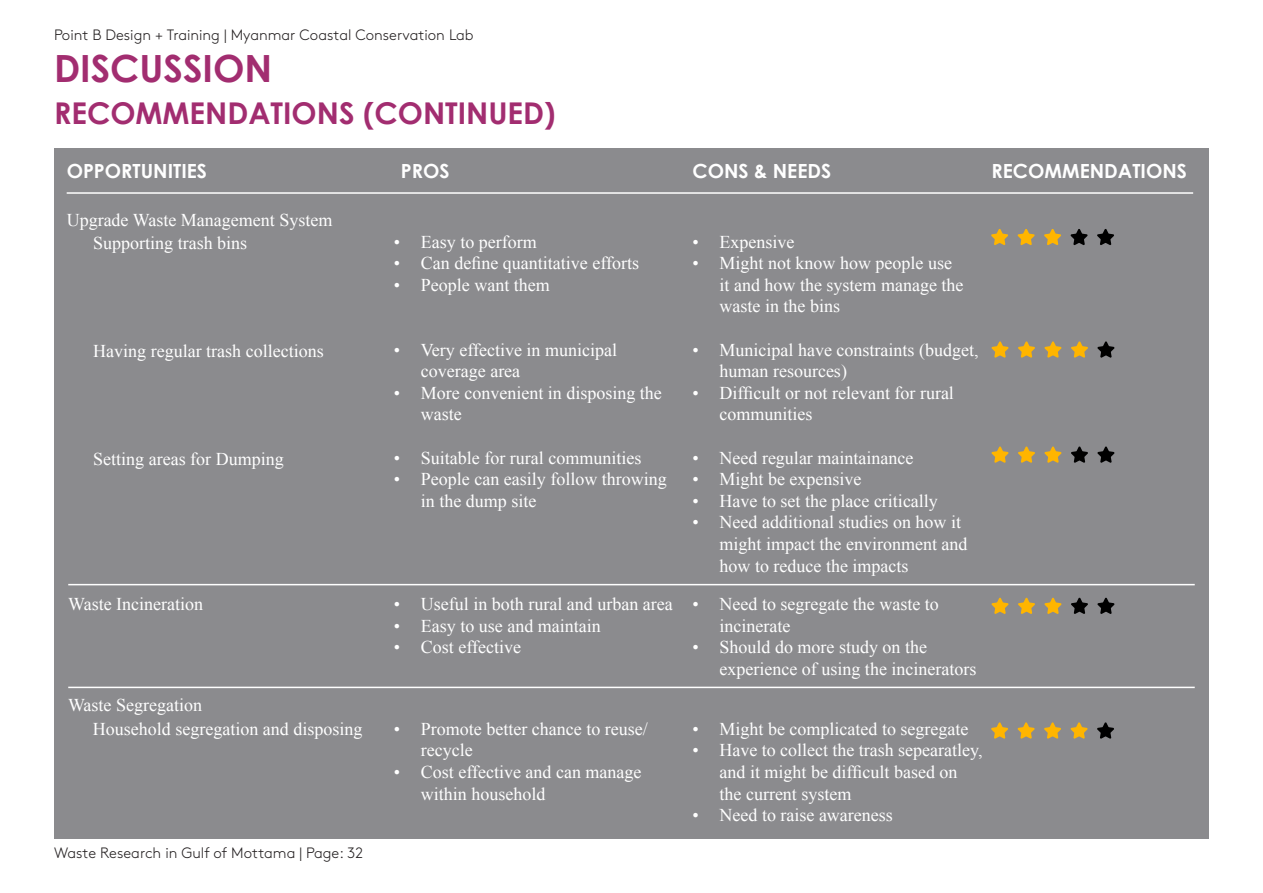
<style>
.page{position:relative;width:1263px;height:893px;background:#fff}
.page>*{position:absolute;margin:0;border:0;box-sizing:border-box;transform-origin:0 0}
.t1{font:700 37.5px "Century Gothic";color:#a22d70}
.t2{font:700 30px "Century Gothic";color:#a22d70}
.t3{font:700 19.5px "Century Gothic";color:#fff}
.t4{font:18px/21.6px "Times New Roman";color:#fff}
.t5{font:300 15px "Brown";color:#231f20}
</style>
<div class="page">
<div style="left:54px;top:148px;width:1155px;height:691px;background:#8b8b8e"></div>
<hr style="left:67px;top:192px;width:1126px;height:2px;background:#fff">
<hr style="left:68px;top:584px;width:1127px;height:1px;background:#fff">
<hr style="left:68px;top:687px;width:1127px;height:1px;background:#fff">
<svg style="left:991px;top:229px;width:17px;height:16px"></svg>
<svg style="left:1017px;top:229px;width:18px;height:16px"></svg>
<svg style="left:1044px;top:229px;width:17px;height:16px"></svg>
<svg style="left:1070px;top:229px;width:18px;height:16px"></svg>
<svg style="left:1097px;top:229px;width:17px;height:16px"></svg>
<svg style="left:991px;top:341px;width:18px;height:17px"></svg>
<svg style="left:1018px;top:341px;width:17px;height:17px"></svg>
<svg style="left:1044px;top:341px;width:18px;height:17px"></svg>
<svg style="left:1071px;top:341px;width:17px;height:17px"></svg>
<svg style="left:1097px;top:341px;width:18px;height:17px"></svg>
<svg style="left:991px;top:446px;width:18px;height:17px"></svg>
<svg style="left:1018px;top:446px;width:17px;height:17px"></svg>
<svg style="left:1044px;top:446px;width:18px;height:17px"></svg>
<svg style="left:1071px;top:446px;width:17px;height:17px"></svg>
<svg style="left:1097px;top:446px;width:18px;height:17px"></svg>
<svg style="left:991px;top:597px;width:18px;height:17px"></svg>
<svg style="left:1018px;top:597px;width:17px;height:17px"></svg>
<svg style="left:1044px;top:597px;width:18px;height:17px"></svg>
<svg style="left:1071px;top:597px;width:17px;height:17px"></svg>
<svg style="left:1097px;top:597px;width:18px;height:17px"></svg>
<svg style="left:991px;top:722px;width:17px;height:17px"></svg>
<svg style="left:1017px;top:722px;width:18px;height:17px"></svg>
<svg style="left:1044px;top:722px;width:17px;height:17px"></svg>
<svg style="left:1070px;top:722px;width:18px;height:17px"></svg>
<svg style="left:1097px;top:722px;width:17px;height:17px"></svg>
<p class="t5" style="left:54px;top:23px;width:421px">Point B Design + Training | Myanmar Coastal Conservation Lab</p>
<p class="t1" style="left:54px;top:40px;width:220px">DISCUSSION</p>
<p class="t2" style="left:54px;top:90px;width:503px">RECOMMENDATIONS (CONTINUED)</p>
<p class="t3" style="left:67px;top:156px;width:142px">OPPORTUNITIES</p>
<p class="t3" style="left:401px;top:156px;width:50px">PROS</p>
<p class="t3" style="left:692px;top:156px;width:140px">CONS &amp; NEEDS</p>
<p class="t3" style="left:991px;top:156px;width:197px">RECOMMENDATIONS</p>
<p class="t4" style="left:67px;top:209px;width:267px">Upgrade Waste Management System</p>
<p class="t4" style="left:93px;top:232px;width:156px">Supporting trash bins</p>
<p class="t4" style="left:692px;top:231px;width:103px">• Expensive</p>
<p class="t4" style="left:719px;top:252px;width:245px;text-indent:-27px">• Might not know how people use it and how the system manage the waste in the bins</p>
<p class="t4" style="left:719px;top:339px;width:260px;text-indent:-27px">• Municipal have constraints (budget, human resources)</p>
<p class="t4" style="left:719px;top:382px;width:236px;text-indent:-27px">• Difficult or not relevant for rural communities</p>
<p class="t4" style="left:692px;top:447px;width:222px">• Need regular maintainance</p>
<p class="t4" style="left:692px;top:468px;width:170px">• Might be expensive</p>
<p class="t4" style="left:692px;top:490px;width:247px">• Have to set the place critically</p>
<p class="t4" style="left:719px;top:511px;width:249px;text-indent:-27px">• Need additional studies on how it might impact the environment and how to reduce the impacts</p>
<p class="t4" style="left:394px;top:231px;width:144px">• Easy to perform</p>
<p class="t4" style="left:394px;top:252px;width:247px">• Can define quantitative efforts</p>
<p class="t4" style="left:394px;top:274px;width:157px">• People want them</p>
<p class="t4" style="left:421px;top:339px;width:198px;text-indent:-27px">• Very effective in municipal coverage area</p>
<p class="t4" style="left:421px;top:382px;width:242px;text-indent:-27px">• More convenient in disposing the waste</p>
<p class="t4" style="left:394px;top:447px;width:249px">• Suitable for rural communities</p>
<p class="t4" style="left:421px;top:468px;width:247px;text-indent:-27px">• People can easily follow throwing in the dump site</p>
<p class="t4" style="left:93px;top:340px;width:232px">Having regular trash collections</p>
<p class="t4" style="left:93px;top:448px;width:192px">Setting areas for Dumping</p>
<p class="t4" style="left:68px;top:593px;width:137px">Waste Incineration</p>
<p class="t4" style="left:394px;top:593px;width:280px">• Useful in both rural and urban area</p>
<p class="t4" style="left:394px;top:615px;width:208px">• Easy to use and maintain</p>
<p class="t4" style="left:394px;top:636px;width:129px">• Cost effective</p>
<p class="t4" style="left:68px;top:694px;width:136px">Waste Segregation</p>
<p class="t4" style="left:93px;top:718px;width:271px">Household segregation and disposing</p>
<p class="t4" style="left:421px;top:718px;width:228px;text-indent:-27px">• Promote better chance to reuse/ recycle</p>
<p class="t4" style="left:421px;top:761px;width:222px;text-indent:-27px">• Cost effective and can manage within household</p>
<p class="t5" style="left:54px;top:842px;width:311px">Waste Research in Gulf of Mottama | Page: 32</p>
<p class="t4" style="left:719px;top:593px;width:221px;text-indent:-27px">• Need to segregate the waste to incinerate</p>
<p class="t4" style="left:719px;top:636px;width:258px;text-indent:-27px">• Should do more study on the experience of using the incinerators</p>
<p class="t4" style="left:692px;top:718px;width:277px">• Might be complicated to segregate</p>
<p class="t4" style="left:719px;top:739px;width:265px;text-indent:-27px">• Have to collect the trash sepearatley, and it might be difficult based on the current system</p>
<p class="t4" style="left:692px;top:804px;width:202px">• Need to raise awareness</p>
</div>
